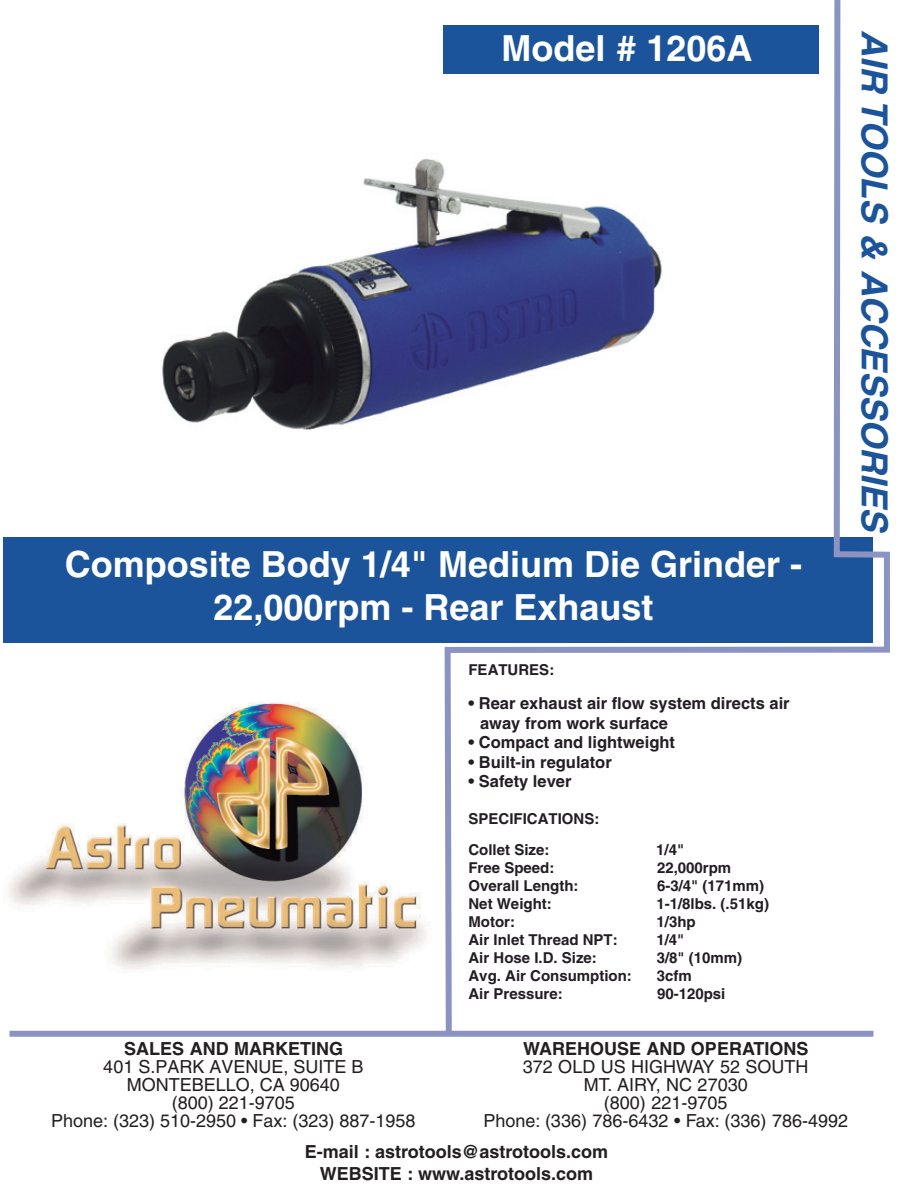
<style>
.page{position:relative;width:918px;height:1188px;background:#fff}
.page>*{position:absolute;margin:0;border:0;box-sizing:border-box;transform-origin:0 0}
.t1{font:700 36px/43.2px "Helvetica";color:#fff;text-align:center}
.t2{font:italic 700 36px "Helvetica";color:#1b549a}
.t3{font:18px/18px "Helvetica";color:#231f20;text-align:center}
.t4{font:700 18px/21.6px "Helvetica";color:#231f20;text-align:center}
.t5{font:700 16.5px/19.5px "Helvetica";color:#231d24}
.t6{font:700 15px "Helvetica";color:#231d24}
</style>
<div class="page">
<div style="left:3px;top:537px;width:870px;height:106px;background:#1b549a"></div>
<img style="left:8px;top:702px;width:419px;height:268px">
<svg style="left:442px;top:0;width:448px;height:1037px"></svg>
<div style="left:9px;top:1031px;width:864px;height:6px;background:#8a93c2"></div>
<img style="left:162px;top:136px;width:518px;height:307px">
<h1 class="t1" style="left:501px;top:27px;width:253px">Model # 1206A</h1>
<h1 class="t1" style="left:65px;top:542px;width:739px">Composite Body 1/4" Medium Die Grinder -<br>22,000rpm - Rear Exhaust</h1>
<p class="t6" style="left:468px;top:661px;width:87px">FEATURES:</p>
<p class="t5" style="left:480px;top:693px;width:311px;text-indent:-12px">• Rear exhaust air flow system directs air away from work surface</p>
<p class="t5" style="left:468px;top:732px;width:208px">• Compact and lightweight</p>
<p class="t5" style="left:468px;top:752px;width:145px">• Built-in regulator</p>
<p class="t5" style="left:468px;top:771px;width:104px">• Safety lever</p>
<p class="t6" style="left:468px;top:810px;width:132px">SPECIFICATIONS:</p>
<p class="t6" style="left:468px;top:840px;width:82px">Collet Size:</p>
<p class="t6" style="left:656px;top:840px;width:29px">1/4"</p>
<p class="t6" style="left:468px;top:858px;width:87px">Free Speed:</p>
<p class="t6" style="left:657px;top:858px;width:76px">22,000rpm</p>
<p class="t6" style="left:468px;top:876px;width:112px">Overall Length:</p>
<p class="t6" style="left:657px;top:876px;width:109px">6-3/4" (171mm)</p>
<p class="t6" style="left:468px;top:894px;width:85px">Net Weight:</p>
<p class="t6" style="left:656px;top:894px;width:114px">1-1/8lbs. (.51kg)</p>
<p class="t6" style="left:468px;top:912px;width:48px">Motor:</p>
<p class="t6" style="left:657px;top:912px;width:41px">1/3hp</p>
<p class="t6" style="left:468px;top:930px;width:151px">Air Inlet Thread NPT:</p>
<p class="t6" style="left:656px;top:930px;width:29px">1/4"</p>
<p class="t6" style="left:468px;top:948px;width:130px">Air Hose I.D. Size:</p>
<p class="t6" style="left:657px;top:948px;width:87px">3/8" (10mm)</p>
<p class="t6" style="left:468px;top:966px;width:165px">Avg. Air Consumption:</p>
<p class="t6" style="left:657px;top:966px;width:37px">3cfm</p>
<p class="t6" style="left:468px;top:984px;width:96px">Air Pressure:</p>
<p class="t6" style="left:657px;top:984px;width:70px">90-120psi</p>
<h1 class="t2" style="left:897px;top:30px;width:511px;rotate:90deg">AIR TOOLS &amp; ACCESSORIES</h1>
<p class="t4" style="left:124px;top:1037px;width:220px">SALES AND MARKETING</p>
<p class="t4" style="left:523px;top:1037px;width:287px">WAREHOUSE AND OPERATIONS</p>
<p class="t3" style="left:483px;top:1057px;width:366px">372 OLD US HIGHWAY 52 SOUTH<br>MT. AIRY, NC 27030<br>(800) 221-9705<br>Phone: (336) 786-6432 • Fax: (336) 786-4992</p>
<p class="t4" style="left:305px;top:1141px;width:305px">E-mail : astrotools@astrotools.com<br>WEBSITE : www.astrotools.com</p>
<p class="t3" style="left:51px;top:1057px;width:366px">401 S.PARK AVENUE, SUITE B<br>MONTEBELLO, CA 90640<br>(800) 221-9705<br>Phone: (323) 510-2950 • Fax: (323) 887-1958</p>
</div>
